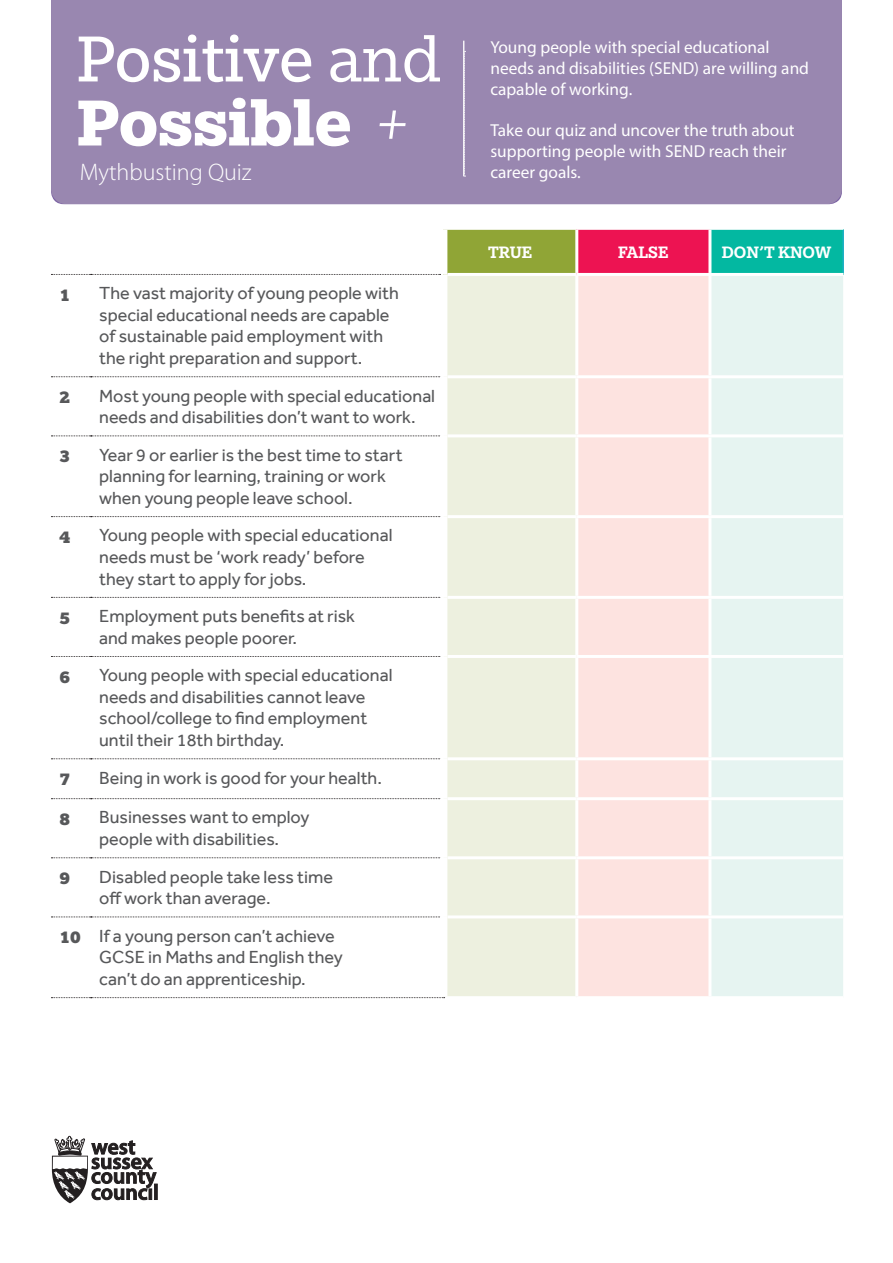
<style>
.page{position:relative;width:893px;height:1263px;background:#fff}
.page>*{position:absolute;margin:0;border:0;box-sizing:border-box;transform-origin:0 0}
.t1{font:70.65px/64.1px "Egyptian Slate Pro";letter-spacing:-.005em;color:#fff}
.t2{font:300 24px "Myriad Pro";color:#fff}
.t3{font:18px/21.6px "Effra";color:#57585a}
.t4{font:500 18px "Egyptian Slate Pro";color:#fff}
.t5{font:900 18px "Egyptian Slate Pro";color:#57585a}
.t6{font:17.4px/20.9px "Myriad Pro";color:#fff}
.s1{font-style:inherit}
.s2{font-weight:700}
.s3{font-weight:300;font-style:italic}
</style>
<div class="page">
<div style="left:51px;top:0;width:791px;height:204px;background:#9987b0"></div>
<hr style="left:463px;top:41px;width:1px;height:135px;background:#fff">
<svg style="left:464px;top:51px;width:2px;height:126px"></svg>
<div style="left:444px;top:229px;width:133px;height:45px;background:#90a536"></div>
<div style="left:577px;top:229px;width:133px;height:45px;background:#ed1352"></div>
<div style="left:710px;top:229px;width:133px;height:45px;background:#03b8a1"></div>
<div style="left:447px;top:276px;width:128px;height:720px;background:#edf0df"></div>
<div style="left:578px;top:276px;width:130px;height:720px;background:#fde3e0"></div>
<svg style="left:711px;top:276px;width:132px;height:720px;fill:#e6f4f1"></svg>
<hr style="left:440px;top:229px;width:137px;height:1px;background:#fff">
<hr style="left:577px;top:229px;width:133px;height:1px;background:#fff">
<hr style="left:843px;top:230px;width:1px;height:43px;background:#2eaed7">
<hr style="left:447px;top:375px;width:130px;height:3px;background:#fff">
<hr style="left:577px;top:375px;width:133px;height:3px;background:#fff">
<hr style="left:710px;top:375px;width:133px;height:3px;background:#fff">
<hr style="left:447px;top:434px;width:130px;height:3px;background:#fff">
<hr style="left:577px;top:434px;width:133px;height:3px;background:#fff">
<hr style="left:710px;top:434px;width:133px;height:3px;background:#fff">
<hr style="left:447px;top:515px;width:130px;height:3px;background:#fff">
<hr style="left:577px;top:515px;width:133px;height:3px;background:#fff">
<hr style="left:710px;top:515px;width:133px;height:3px;background:#fff">
<hr style="left:447px;top:596px;width:130px;height:3px;background:#fff">
<hr style="left:577px;top:596px;width:133px;height:3px;background:#fff">
<hr style="left:710px;top:596px;width:133px;height:3px;background:#fff">
<hr style="left:447px;top:655px;width:130px;height:3px;background:#fff">
<hr style="left:577px;top:655px;width:133px;height:3px;background:#fff">
<hr style="left:710px;top:655px;width:133px;height:3px;background:#fff">
<hr style="left:447px;top:757px;width:130px;height:3px;background:#fff">
<hr style="left:577px;top:757px;width:133px;height:3px;background:#fff">
<hr style="left:710px;top:757px;width:133px;height:3px;background:#fff">
<hr style="left:447px;top:797px;width:130px;height:3px;background:#fff">
<hr style="left:577px;top:797px;width:133px;height:3px;background:#fff">
<hr style="left:710px;top:797px;width:133px;height:3px;background:#fff">
<hr style="left:447px;top:856px;width:130px;height:3px;background:#fff">
<hr style="left:577px;top:856px;width:133px;height:3px;background:#fff">
<hr style="left:710px;top:856px;width:133px;height:3px;background:#fff">
<hr style="left:447px;top:915px;width:130px;height:3px;background:#fff">
<hr style="left:577px;top:915px;width:133px;height:3px;background:#fff">
<hr style="left:710px;top:915px;width:133px;height:3px;background:#fff">
<hr style="left:575px;top:230px;width:3px;height:43px;background:#fff">
<hr style="left:708px;top:230px;width:3px;height:43px;background:#fff">
<hr style="left:447px;top:273px;width:130px;height:3px;background:#fff">
<hr style="left:577px;top:273px;width:133px;height:3px;background:#fff">
<hr style="left:710px;top:273px;width:133px;height:3px;background:#fff">
<hr style="left:710px;top:229px;width:133px;height:1px;background:#fff">
<svg style="left:51px;top:376px;width:389px;height:1px"></svg>
<svg style="left:51px;top:997px;width:394px;height:1px"></svg>
<svg style="left:51px;top:435px;width:389px;height:1px"></svg>
<svg style="left:51px;top:656px;width:389px;height:1px"></svg>
<svg style="left:51px;top:516px;width:389px;height:1px"></svg>
<svg style="left:51px;top:597px;width:389px;height:1px"></svg>
<svg style="left:51px;top:758px;width:389px;height:1px"></svg>
<svg style="left:51px;top:798px;width:389px;height:1px"></svg>
<svg style="left:51px;top:857px;width:389px;height:1px"></svg>
<svg style="left:51px;top:916px;width:389px;height:1px"></svg>
<div style="left:440px;top:230px;width:7px;height:44px;background:#fff"></div>
<svg style="left:51px;top:274px;width:389px;height:1px"></svg>
<svg style="left:51px;top:1135px;width:106px;height:69px"></svg>
<p class="t1" style="left:77px;top:27px;width:366px">Positive <span class="s1">and<br></span><span class="s2">Possible</span> <span class="s3">+</span></p>
<p class="t6" style="left:490px;top:36px;width:320px">Young people with special educational needs and disabilities (SEND) are willing and capable of working.</p>
<p class="t6" style="left:490px;top:120px;width:306px">Take our quiz and uncover the truth about supporting people with SEND reach their</p>
<p class="t2" style="left:80px;top:159px;width:173px">Mythbusting Quiz</p>
<p class="t6" style="left:490px;top:161px;width:92px">career goals.</p>
<p class="t5" style="left:60px;top:285px;width:12px">1</p>
<p class="t3" style="left:99px;top:282px;width:301px">The vast majority of young people with special educational needs are capable of sustainable paid employment with the right preparation and support.</p>
<p class="t5" style="left:60px;top:387px;width:12px">2</p>
<p class="t3" style="left:99px;top:384px;width:337px">Most young people with special educational needs and disabilities don’t want to work.</p>
<p class="t5" style="left:60px;top:446px;width:12px">3</p>
<p class="t3" style="left:99px;top:444px;width:305px">Year 9 or earlier is the best time to start planning for learning, training or work when young people leave school.</p>
<p class="t5" style="left:60px;top:527px;width:12px">4</p>
<p class="t3" style="left:99px;top:524px;width:295px">Young people with special educational needs must be ‘work ready’ before they start to apply for jobs.</p>
<p class="t5" style="left:60px;top:608px;width:12px">5</p>
<p class="t3" style="left:99px;top:605px;width:257px">Employment puts benefits at risk and makes people poorer.</p>
<p class="t5" style="left:60px;top:667px;width:12px">6</p>
<p class="t3" style="left:99px;top:664px;width:295px">Young people with special educational needs and disabilities cannot leave school/college to find employment until their 18th birthday.</p>
<p class="t5" style="left:60px;top:769px;width:12px">7</p>
<p class="t3" style="left:99px;top:766px;width:284px">Being in work is good for your health.</p>
<p class="t5" style="left:60px;top:809px;width:12px">8</p>
<p class="t3" style="left:99px;top:806px;width:212px">Businesses want to employ people with disabilities.</p>
<p class="t5" style="left:60px;top:868px;width:12px">9</p>
<p class="t3" style="left:99px;top:865px;width:235px">Disabled people take less time off work than average.</p>
<p class="t5" style="left:60px;top:927px;width:23px">10</p>
<p class="t3" style="left:99px;top:925px;width:245px">If a young person can’t achieve<br>GCSE in Maths and English they can’t do an apprenticeship.</p>
<p class="t4" style="left:488px;top:242px;width:46px">TRUE</p>
<p class="t4" style="left:618px;top:242px;width:52px">FALSE</p>
<p class="t4" style="left:722px;top:242px;width:111px">DON’T KNOW</p>
</div>
